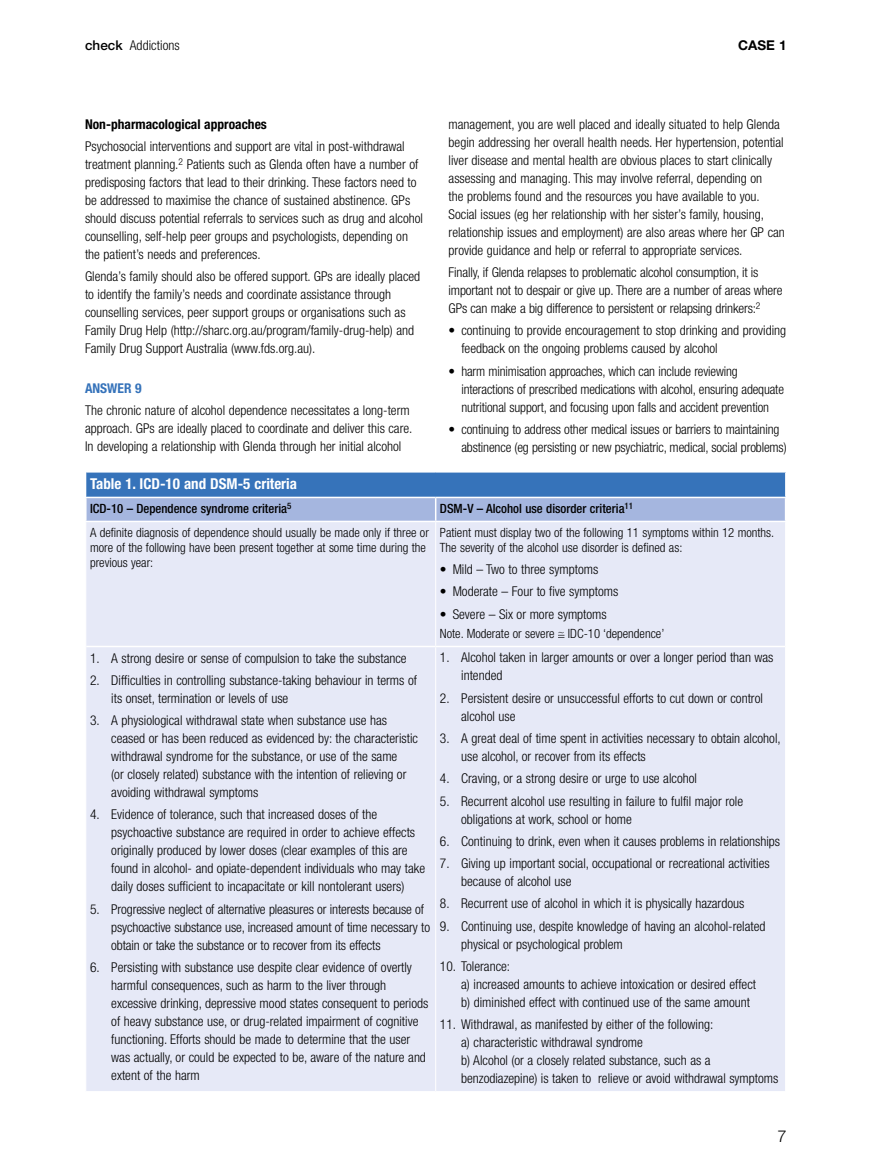
<style>
.page{position:relative;width:893px;height:1170px;background:#fff}
.page>*{position:absolute;margin:0;border:0;box-sizing:border-box;transform-origin:0 0}
.t1{font:300 16.5px "Helvetica Neue LT Std";color:#000}
.t2{font:700 condensed 15px "Helvetica Neue LT Std";color:#fff}
.t3{font:300 condensed 13.5px/18px "Helvetica Neue LT Std";color:#000}
.t4{font:700 condensed 13.5px "Helvetica Neue LT Std";color:#000}
.t5{font:700 condensed 13.5px "Helvetica Neue LT Std";color:#3673ba}
.t6{font:700 13.5px "Helvetica Neue LT Std";color:#000}
.t7{font:300 condensed 12.75px/15px "Helvetica Neue LT Std";color:#000}
.t8{font:500 condensed 12.75px "Helvetica Neue LT Std";color:#000}
.s1{font-weight:500;font-stretch:normal}
</style>
<div class="page">
<div style="left:86px;top:522px;width:699px;height:568px;background:#e6e9f7"></div>
<hr style="left:435px;top:522px;width:1px;height:123px;background:#fff">
<hr style="left:435px;top:647px;width:1px;height:443px;background:#fff">
<hr style="left:86px;top:645px;width:350px;height:2px;background:#fff">
<hr style="left:436px;top:645px;width:349px;height:2px;background:#fff">
<svg style="left:86px;top:472px;width:700px;height:48px;background:#7197cd"></svg>
<svg style="left:558px;top:631px;width:6px;height:7px"></svg>
<p class="t3" style="left:85px;top:36px;width:96px"><span class="s1">check</span> Addictions</p>
<p class="t6" style="left:738px;top:37px;width:50px">CASE 1</p>
<p class="t4" style="left:85px;top:116px;width:183px">Non-pharmacological approaches</p>
<p class="t3" style="left:85px;top:137px;width:339px">Psychosocial interventions and support are vital in post-withdrawal treatment planning.<sup>2</sup> Patients such as Glenda often have a number of predisposing factors that lead to their drinking. These factors need to be addressed to maximise the chance of sustained abstinence. GPs should discuss potential referrals to services such as drug and alcohol counselling, self-help peer groups and psychologists, depending on the patient’s needs and preferences.</p>
<p class="t3" style="left:85px;top:267px;width:337px">Glenda’s family should also be offered support. GPs are ideally placed to identify the family’s needs and coordinate assistance through counselling services, peer support groups or organisations such as Family Drug Help (http://sharc.org.au/program/family-drug-help) and Family Drug Support Australia (www.fds.org.au).</p>
<p class="t5" style="left:85px;top:379px;width:58px">ANSWER 9</p>
<p class="t3" style="left:85px;top:401px;width:329px">The chronic nature of alcohol dependence necessitates a long-term approach. GPs are ideally placed to coordinate and deliver this care.<br>In developing a relationship with Glenda through her initial alcohol</p>
<p class="t3" style="left:449px;top:115px;width:338px">management, you are well placed and ideally situated to help Glenda begin addressing her overall health needs. Her hypertension, potential liver disease and mental health are obvious places to start clinically assessing and managing. This may involve referral, depending on<br>the problems found and the resources you have available to you.<br>Social issues (eg her relationship with her sister’s family, housing, relationship issues and employment) are also areas where her GP can provide guidance and help or referral to appropriate services.</p>
<p class="t3" style="left:449px;top:263px;width:335px">Finally, if Glenda relapses to problematic alcohol consumption, it is important not to despair or give up. There are a number of areas where<br>GPs can make a big difference to persistent or relapsing drinkers:<sup>2</sup></p>
<p class="t3" style="left:461px;top:321px;width:326px;text-indent:-13px">• continuing to provide encouragement to stop drinking and providing feedback on the ongoing problems caused by alcohol</p>
<p class="t3" style="left:461px;top:362px;width:324px;text-indent:-13px">• harm minimisation approaches, which can include reviewing interactions of prescribed medications with alcohol, ensuring adequate nutritional support, and focusing upon falls and accident prevention</p>
<p class="t3" style="left:461px;top:420px;width:327px;text-indent:-13px">• continuing to address other medical issues or barriers to maintaining abstinence (eg persisting or new psychiatric, medical, social problems)</p>
<p class="t2" style="left:90px;top:474px;width:209px">Table 1. ICD-10 and DSM-5 criteria</p>
<p class="t8" style="left:90px;top:500px;width:203px">ICD-10 – Dependence syndrome criteria<sup>5</sup></p>
<p class="t8" style="left:440px;top:500px;width:195px">DSM-V – Alcohol use disorder criteria<sup>11</sup></p>
<p class="t7" style="left:90px;top:524px;width:340px">A definite diagnosis of dependence should usually be made only if three or more of the following have been present together at some time during the previous year:</p>
<p class="t7" style="left:440px;top:524px;width:336px">Patient must display two of the following 11 symptoms within 12 months.<br>The severity of the alcohol use disorder is defined as:</p>
<p class="t3" style="left:440px;top:560px;width:160px">• Mild – Two to three symptoms</p>
<p class="t3" style="left:440px;top:582px;width:180px">• Moderate – Four to five symptoms</p>
<p class="t3" style="left:440px;top:604px;width:168px">• Severe – Six or more symptoms</p>
<p class="t7" style="left:440px;top:626px;width:226px">Note. Moderate or severe IDC-10 ‘dependence’</p>
<p class="t3" style="left:90px;top:648px;width:318px">1. A strong desire or sense of compulsion to take the substance</p>
<p class="t3" style="left:111px;top:671px;width:307px;text-indent:-21px">2. Difficulties in controlling substance-taking behaviour in terms of its onset, termination or levels of use</p>
<p class="t3" style="left:111px;top:711px;width:308px;text-indent:-21px">3. A physiological withdrawal state when substance use has ceased or has been reduced as evidenced by: the characteristic withdrawal syndrome for the substance, or use of the same<br>(or closely related) substance with the intention of relieving or avoiding withdrawal symptoms</p>
<p class="t3" style="left:111px;top:805px;width:315px;text-indent:-21px">4. Evidence of tolerance, such that increased doses of the psychoactive substance are required in order to achieve effects originally produced by lower doses (clear examples of this are found in alcohol- and opiate-dependent individuals who may take daily doses sufficient to incapacitate or kill nontolerant users)</p>
<p class="t3" style="left:111px;top:899px;width:320px;text-indent:-21px">5. Progressive neglect of alternative pleasures or interests because of psychoactive substance use, increased amount of time necessary to obtain or take the substance or to recover from its effects</p>
<p class="t3" style="left:111px;top:957px;width:319px;text-indent:-21px">6. Persisting with substance use despite clear evidence of overtly harmful consequences, such as harm to the liver through excessive drinking, depressive mood states consequent to periods of heavy substance use, or drug-related impairment of cognitive functioning. Efforts should be made to determine that the user was actually, or could be expected to be, aware of the nature and extent of the harm</p>
<p class="t3" style="left:461px;top:648px;width:314px;text-indent:-21px">1. Alcohol taken in larger amounts or over a longer period than was intended</p>
<p class="t3" style="left:461px;top:688px;width:303px;text-indent:-21px">2. Persistent desire or unsuccessful efforts to cut down or control alcohol use</p>
<p class="t3" style="left:461px;top:729px;width:321px;text-indent:-21px">3. A great deal of time spent in activities necessary to obtain alcohol, use alcohol, or recover from its effects</p>
<p class="t3" style="left:440px;top:769px;width:258px">4. Craving, or a strong desire or urge to use alcohol</p>
<p class="t3" style="left:461px;top:791px;width:283px;text-indent:-21px">5. Recurrent alcohol use resulting in failure to fulfil major role obligations at work, school or home</p>
<p class="t3" style="left:440px;top:831px;width:342px">6. Continuing to drink, even when it causes problems in relationships</p>
<p class="t3" style="left:461px;top:854px;width:310px;text-indent:-21px">7. Giving up important social, occupational or recreational activities because of alcohol use</p>
<p class="t3" style="left:440px;top:894px;width:306px">8. Recurrent use of alcohol in which it is physically hazardous</p>
<p class="t3" style="left:461px;top:916px;width:306px;text-indent:-21px">9. Continuing use, despite knowledge of having an alcohol-related physical or psychological problem</p>
<p class="t3" style="left:461px;top:956px;width:296px;text-indent:-21px">10. Tolerance:<br>a) increased amounts to achieve intoxication or desired effect b) diminished effect with continued use of the same amount</p>
<p class="t3" style="left:461px;top:1015px;width:319px;text-indent:-21px">11. Withdrawal, as manifested by either of the following:<br>a) characteristic withdrawal syndrome<br>b) Alcohol (or a closely related substance, such as a benzodiazepine) is taken to relieve or avoid withdrawal symptoms</p>
<p class="t1" style="left:777px;top:1125px;width:11px">7</p>
</div>
